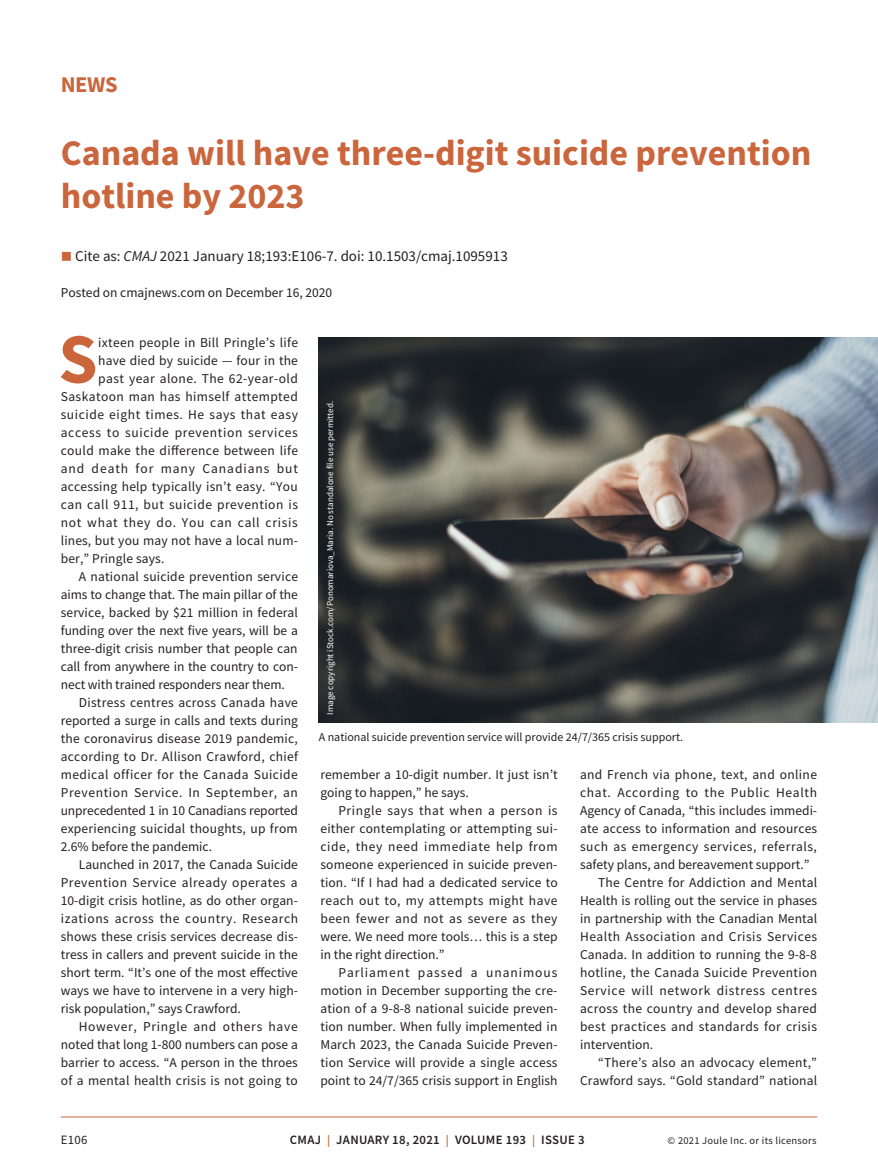
<style>
.page{position:relative;width:878px;height:1175px;background:#fff}
.page>*{position:absolute;margin:0;border:0;box-sizing:border-box;transform-origin:0 0}
.t1{font:700 70.65px "Source Sans Pro";color:#cb653c}
.t2{font:700 36px/43.2px "Source Sans Pro";color:#cb653c}
.t3{font:700 22.5px "Source Sans Pro";color:#cb653c}
.t4{font:15px "Source Sans Pro";color:#231f20}
.t5{font:13.5px/18px "Source Sans Pro";letter-spacing:.01em;color:#231f20;text-align:justify}
.t6{font:13.5px "Source Sans Pro";letter-spacing:.035em;color:#231f20}
.t7{font:13.5px "Source Sans Pro";letter-spacing:.05em;color:#231f20}
.t8{font:13.5px "Source Sans Pro";letter-spacing:.03em;color:#231f20}
.t9{font:13.5px "Source Sans Pro";letter-spacing:.045em;color:#231f20}
.t10{font:13.5px "Source Sans Pro";letter-spacing:-.01em;color:#231f20}
.t11{font:13.5px "Source Sans Pro";letter-spacing:.04em;color:#231f20}
.t12{font:13.5px "Source Sans Pro";letter-spacing:.07em;color:#231f20}
.t13{font:600 12.75px "Source Sans Pro";letter-spacing:.025em;color:#231f20}
.t14{font:12.75px "Source Sans Pro";color:#231f20}
.t15{font:12px "Source Sans Pro";color:#231f20}
.t16{font:10.5px "Source Sans Pro";letter-spacing:.025em;color:#231f20}
.t17{font:9px "Source Sans Pro";color:#fff}
.s1{color:#cb653c}
.s2{font-style:italic}
.s3{font-size:12px;color:#cb653c}
</style>
<div class="page">
<hr style="left:61px;top:1116px;width:756px;height:1px;background:#cb653c">
<img style="left:319px;top:338px;width:559px;height:384px">
<h3 class="t3" style="left:61px;top:69px;width:58px">NEWS</h3>
<h2 class="t2" style="left:61px;top:131px;width:752px">Canada will have three-digit suicide prevention hotline by 2023</h2>
<p class="t4" style="left:61px;top:246px;width:448px"><span class="s1">■</span> Cite as: <span class="s2">CMAJ</span> 2021 January 18;193:E106-7. doi: 10.1503/cmaj.1095913</p>
<p class="t5" style="left:61px;top:283px;width:273px">Posted on cmajnews.com on December 16, 2020</p>
<h1 class="t1" style="left:58px;top:311px;width:41px">S</h1>
<p class="t5" style="left:98px;top:333px;width:201px">ixteen people in Bill Pringle’s life</p>
<p class="t5" style="left:98px;top:351px;width:201px">have died by suicide — four in the</p>
<p class="t8" style="left:98px;top:369px;width:201px">past year alone. The 62-year-old</p>
<p class="t8" style="left:61px;top:387px;width:239px">Saskatoon man has himself attempted</p>
<p class="t11" style="left:61px;top:405px;width:239px">suicide eight times. He says that easy</p>
<p class="t7" style="left:61px;top:423px;width:238px">access to suicide prevention services</p>
<p class="t5" style="left:61px;top:441px;width:239px">could make the difference between life</p>
<p class="t12" style="left:61px;top:459px;width:239px">and death for many Canadians but</p>
<p class="t5" style="left:61px;top:477px;width:238px">accessing help typically isn’t easy. “You</p>
<p class="t6" style="left:61px;top:495px;width:239px">can call 911, but suicide prevention is</p>
<p class="t7" style="left:61px;top:513px;width:238px">not what they do. You can call crisis</p>
<p class="t5" style="left:61px;top:531px;width:239px">lines, but you may not have a local num-</p>
<p class="t5" style="left:61px;top:549px;width:105px">ber,” Pringle says.</p>
<p class="t5" style="left:79px;top:567px;width:221px">A national suicide prevention service</p>
<p class="t5" style="left:61px;top:585px;width:239px">aims to change that. The main pillar of the</p>
<p class="t5" style="left:61px;top:603px;width:239px">service, backed by $21 million in federal</p>
<p class="t5" style="left:61px;top:621px;width:239px">funding over the next five years, will be a</p>
<p class="t5" style="left:61px;top:639px;width:238px">three-digit crisis number that people can</p>
<p class="t5" style="left:61px;top:657px;width:239px">call from anywhere in the country to con-</p>
<p class="t5" style="left:61px;top:675px;width:226px">nect with trained responders near them.</p>
<p class="t5" style="left:79px;top:693px;width:221px">Distress centres across Canada have</p>
<p class="t5" style="left:61px;top:711px;width:238px">reported a surge in calls and texts during</p>
<p class="t5" style="left:61px;top:729px;width:238px">the coronavirus disease 2019 pandemic,</p>
<p class="t5" style="left:61px;top:747px;width:239px">according to Dr. Allison Crawford, chief</p>
<p class="t8" style="left:61px;top:765px;width:238px">medical officer for the Canada Suicide</p>
<p class="t9" style="left:61px;top:783px;width:239px">Prevention Service. In September, an</p>
<p class="t10" style="left:61px;top:801px;width:238px">unprecedented 1 in 10 Canadians reported</p>
<p class="t5" style="left:61px;top:819px;width:238px">experiencing suicidal thoughts, up from</p>
<p class="t5" style="left:61px;top:837px;width:153px">2.6% before the pandemic.</p>
<p class="t5" style="left:79px;top:855px;width:220px">Launched in 2017, the Canada Suicide</p>
<p class="t6" style="left:61px;top:873px;width:238px">Prevention Service already operates a</p>
<p class="t5" style="left:61px;top:891px;width:237px">10-digit crisis hotline, as do other organ-</p>
<p class="t9" style="left:61px;top:909px;width:239px">izations across the country. Research</p>
<p class="t5" style="left:61px;top:927px;width:239px">shows these crisis services decrease dis-</p>
<p class="t5" style="left:61px;top:945px;width:239px">tress in callers and prevent suicide in the</p>
<p class="t5" style="left:61px;top:963px;width:239px">short term. “It’s one of the most effective</p>
<p class="t5" style="left:61px;top:981px;width:239px">ways we have to intervene in a very high-</p>
<p class="t5" style="left:61px;top:999px;width:182px">risk population,” says Crawford.</p>
<p class="t7" style="left:79px;top:1017px;width:220px">However, Pringle and others have</p>
<p class="t5" style="left:61px;top:1035px;width:239px">noted that long 1-800 numbers can pose a</p>
<p class="t5" style="left:61px;top:1053px;width:238px">barrier to access. “A person in the throes</p>
<p class="t5" style="left:61px;top:1071px;width:239px">of a mental health crisis is not going to</p>
<p class="t17" style="left:324px;top:714px;width:315px;rotate:-90deg">Image copyright iStock.com/Ponomariova_Maria. No standalone file use permitted.</p>
<p class="t15" style="left:319px;top:729px;width:366px">A national suicide prevention service will provide 24/7/365 crisis support.</p>
<p class="t5" style="left:320px;top:765px;width:239px">remember a 10-digit number. It just isn’t going to happen,” he says.</p>
<p class="t5" style="left:320px;top:801px;width:239px;text-indent:18px">Pringle says that when a person is either contemplating or attempting sui&shy;cide, they need immediate help from someone experienced in suicide preven&shy;tion. “If I had had a dedicated service to reach out to, my attempts might have been fewer and not as severe as they were. We need more tools… this is a step in the right direction.”</p>
<p class="t5" style="left:320px;top:963px;width:239px;text-indent:18px">Parliament passed a unanimous motion in December supporting the cre&shy;ation of a 9-8-8 national suicide preven&shy;tion number. When fully implemented in March 2023, the Canada Suicide Preven&shy;tion Service will provide a single access point to 24/7/365 crisis support in English</p>
<p class="t5" style="left:580px;top:765px;width:238px">and French via phone, text, and online</p>
<p class="t7" style="left:580px;top:783px;width:238px">chat. According to the Public Health</p>
<p class="t5" style="left:580px;top:801px;width:238px">Agency of Canada, “this includes immedi-</p>
<p class="t5" style="left:580px;top:819px;width:239px">ate access to information and resources</p>
<p class="t6" style="left:580px;top:837px;width:238px">such as emergency services, referrals,</p>
<p class="t5" style="left:580px;top:855px;width:231px">safety plans, and bereavement support.”</p>
<p class="t5" style="left:598px;top:873px;width:221px">The Centre for Addiction and Mental</p>
<p class="t5" style="left:580px;top:891px;width:238px">Health is rolling out the service in phases</p>
<p class="t5" style="left:580px;top:909px;width:239px">in partnership with the Canadian Mental</p>
<p class="t6" style="left:580px;top:927px;width:239px">Health Association and Crisis Services</p>
<p class="t5" style="left:580px;top:945px;width:238px">Canada. In addition to running the 9-8-8</p>
<p class="t5" style="left:580px;top:963px;width:239px">hotline, the Canada Suicide Prevention</p>
<p class="t7" style="left:580px;top:981px;width:238px">Service will network distress centres</p>
<p class="t5" style="left:580px;top:999px;width:238px">across the country and develop shared</p>
<p class="t6" style="left:580px;top:1017px;width:238px">best practices and standards for crisis</p>
<p class="t5" style="left:580px;top:1035px;width:74px">intervention.</p>
<p class="t5" style="left:598px;top:1053px;width:220px">“There’s also an advocacy element,”</p>
<p class="t5" style="left:580px;top:1071px;width:238px">Crawford says. “Gold standard” national</p>
<p class="t14" style="left:61px;top:1132px;width:28px">E106</p>
<p class="t13" style="left:290px;top:1131px;width:296px">CMAJ <span class="s3">|</span> JANUARY 18, 2021 <span class="s3">|</span> VOLUME 193 <span class="s3">|</span> ISSUE 3</p>
<p class="t16" style="left:667px;top:1134px;width:150px">© 2021 Joule Inc. or its licensors</p>
</div>
